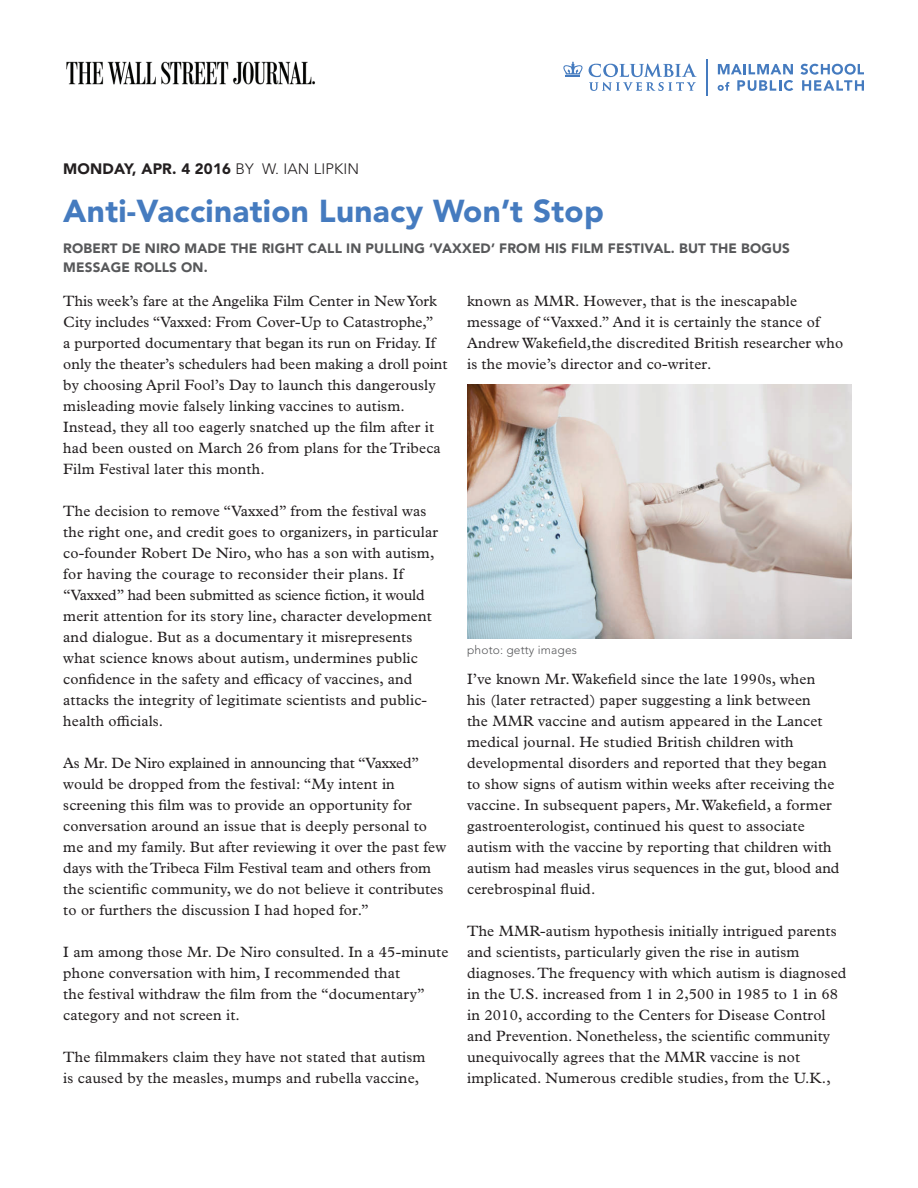
<style>
.page{position:relative;width:918px;height:1188px;background:#fff}
.page>*{position:absolute;margin:0;border:0;box-sizing:border-box;transform-origin:0 0}
.t1{font:900 31.5px "Avenir LT Std";letter-spacing:.01em;color:#457bbf}
.t2{font:15px/21px "Plantin MT Pro";letter-spacing:.01em;color:#231f20}
.t3{font:900 15px "Avenir LT Std";letter-spacing:.01em;color:#231f20}
.t4{font:900 13.5px/18.3px "Avenir LT Std";letter-spacing:.01em;color:#57585a}
.t5{font:300 12px "Avenir LT Std";letter-spacing:.01em;color:#57585a}
.s1{font-weight:300}
</style>
<div class="page">
<svg style="left:563px;top:61px;width:20px;height:16px"></svg>
<svg style="left:589px;top:64px;width:108px;height:27px"></svg>
<svg style="left:718px;top:64px;width:75px;height:10px"></svg>
<svg style="left:737px;top:80px;width:56px;height:11px"></svg>
<svg style="left:800px;top:64px;width:64px;height:27px"></svg>
<svg style="left:718px;top:82px;width:11px;height:9px"></svg>
<hr style="left:706px;top:59px;width:1px;height:37px;background:#457bbf">
<img style="left:66px;top:61px;width:249px;height:24px">
<img style="left:467px;top:385px;width:384px;height:254px">
<p class="t3" style="left:63px;top:159px;width:297px">MONDAY, APR. 4 2016 <span class="s1">BY W. IAN LIPKIN</span></p>
<h1 class="t1" style="left:63px;top:192px;width:542px">Anti-Vaccination Lunacy Won’t Stop</h1>
<p class="t4" style="left:63px;top:240px;width:728px">ROBERT DE NIRO MADE THE RIGHT CALL IN PULLING ‘VAXXED’ FROM HIS FILM FESTIVAL. BUT THE BOGUS<br>MESSAGE ROLLS ON.</p>
<p class="t2" style="left:63px;top:291px;width:386px">This week’s fare at the Angelika Film Center in New York City includes “Vaxxed: From Cover-Up to Catastrophe,”<br>a purported documentary that began its run on Friday. If only the theater’s schedulers had been making a droll point by choosing April Fool’s Day to launch this dangerously misleading movie falsely linking vaccines to autism.<br>Instead, they all too eagerly snatched up the film after it had been ousted on March 26 from plans for the Tribeca Film Festival later this month.</p>
<p class="t2" style="left:63px;top:501px;width:376px">The decision to remove “Vaxxed” from the festival was the right one, and credit goes to organizers, in particular co-founder Robert De Niro, who has a son with autism, for having the courage to reconsider their plans. If “Vaxxed” had been submitted as science fiction, it would merit attention for its story line, character development and dialogue. But as a documentary it misrepresents what science knows about autism, undermines public confidence in the safety and efficacy of vaccines, and attacks the integrity of legitimate scientists and public&shy;health officials.</p>
<p class="t2" style="left:63px;top:753px;width:385px">As Mr. De Niro explained in announcing that “Vaxxed” would be dropped from the festival: “My intent in screening this film was to provide an opportunity for conversation around an issue that is deeply personal to me and my family. But after reviewing it over the past few days with the Tribeca Film Festival team and others from the scientific community, we do not believe it contributes to or furthers the discussion I had hoped for.”</p>
<p class="t2" style="left:63px;top:942px;width:387px">I am among those Mr. De Niro consulted. In a 45-minute phone conversation with him, I recommended that<br>the festival withdraw the film from the “documentary” category and not screen it.</p>
<p class="t2" style="left:63px;top:1047px;width:364px">The filmmakers claim they have not stated that autism is caused by the measles, mumps and rubella vaccine,</p>
<p class="t2" style="left:467px;top:291px;width:378px">known as MMR. However, that is the inescapable message of “Vaxxed.” And it is certainly the stance of Andrew Wakefield,the discredited British researcher who is the movie’s director and co-writer.</p>
<p class="t5" style="left:467px;top:643px;width:111px">photo: getty images</p>
<p class="t2" style="left:467px;top:669px;width:374px">I’ve known Mr. Wakefield since the late 1990s, when<br>his (later retracted) paper suggesting a link between<br>the MMR vaccine and autism appeared in the Lancet medical journal. He studied British children with developmental disorders and reported that they began to show signs of autism within weeks after receiving the vaccine. In subsequent papers, Mr. Wakefield, a former gastroenterologist, continued his quest to associate autism with the vaccine by reporting that children with autism had measles virus sequences in the gut, blood and cerebrospinal fluid.</p>
<p class="t2" style="left:467px;top:921px;width:381px">The MMR-autism hypothesis initially intrigued parents and scientists, particularly given the rise in autism diagnoses. The frequency with which autism is diagnosed in the U.S. increased from 1 in 2,500 in 1985 to 1 in 68 in 2010, according to the Centers for Disease Control and Prevention. Nonetheless, the scientific community unequivocally agrees that the MMR vaccine is not implicated. Numerous credible studies, from the U.K.,</p>
</div>
